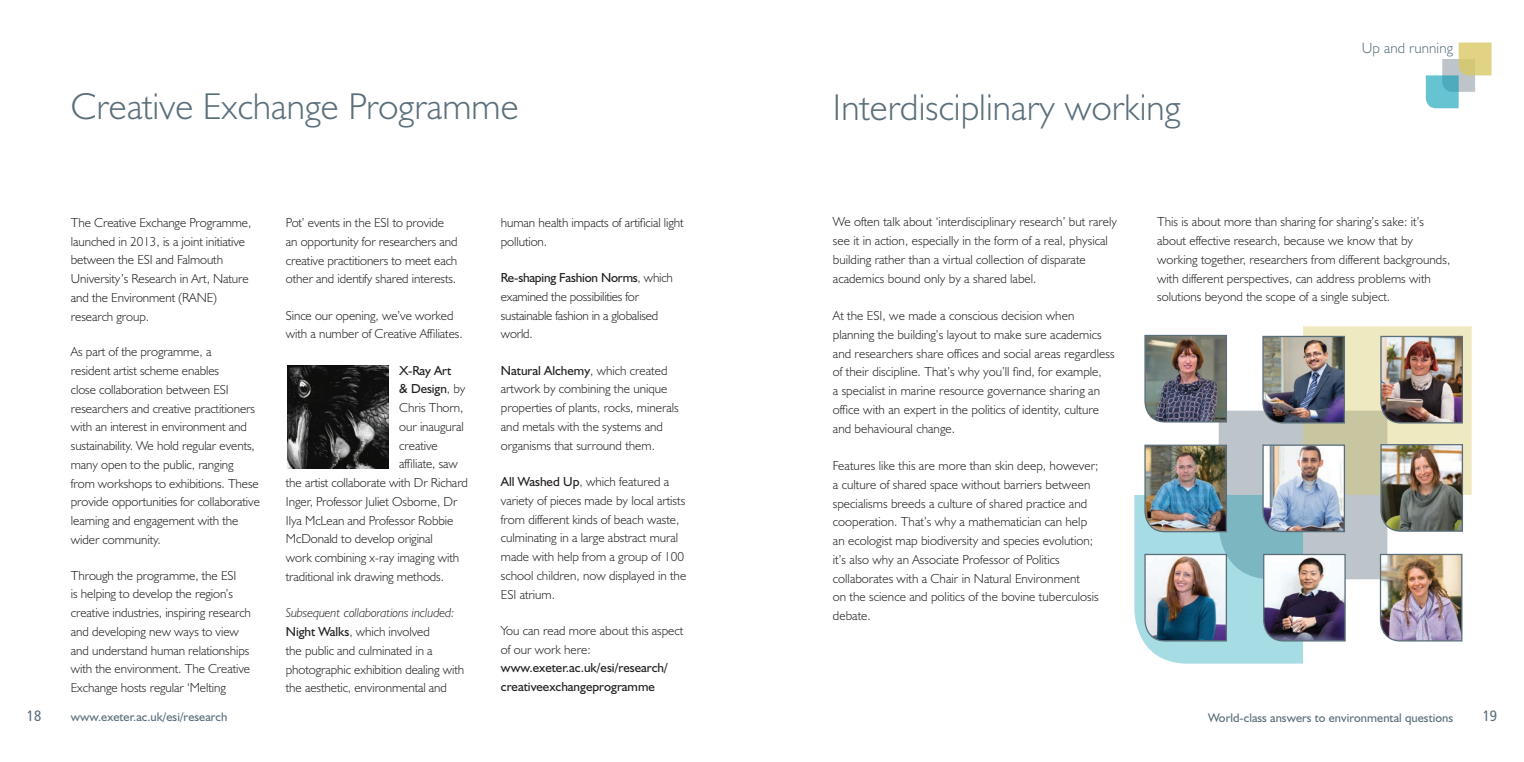
<style>
.page{position:relative;width:1524px;height:762px;background:#fff}
.page>*{position:absolute;margin:0;border:0;box-sizing:border-box;transform-origin:0 0}
.t1{font:300 37.5px "Humanist 521 BT";letter-spacing:.005em;color:#5b6f7b}
.t2{font:300 15px "Humanist 521 BT";letter-spacing:.01em;color:#5b6f7b}
.t3{font:condensed 15px "Frutiger LT";color:#5b6f7b}
.t4{font:300 13.12px/18.8px "Humanist 521 BT";color:#231f20}
.t5{font:13.12px/18.8px "Humanist 521 BT";color:#231f20}
.t6{font:12.5px "Humanist 521 BT";letter-spacing:.005em;color:#5b6f7b}
.s1{font-weight:300}
.s2{font-style:italic}
.s3{font-weight:400}
</style>
<div class="page">
<img style="left:287px;top:365px;width:102px;height:104px">
<svg style="left:1425px;top:43px;width:66px;height:65px"></svg>
<img style="left:1134px;top:326px;width:337px;height:337px">
<h1 class="t1" style="left:71px;top:83px;width:449px">Creative Exchange Programme</h1>
<p class="t4" style="left:71px;top:213px;width:182px">The Creative Exchange Programme, launched in 2013, is a joint initiative between the ESI and Falmouth<br>University’s Research in Art, Nature and the Environment (RANE) research group.</p>
<p class="t4" style="left:71px;top:342px;width:191px">As part of the programme, a<br>resident artist scheme enables<br>close collaboration between ESI researchers and creative practitioners with an interest in environment and sustainability. We hold regular events, many open to the public, ranging from workshops to exhibitions. These provide opportunities for collaborative learning and engagement with the wider community.</p>
<p class="t4" style="left:71px;top:565px;width:182px">Through the programme, the ESI<br>is helping to develop the region’s creative industries, inspiring research and developing new ways to view and understand human relationships with the environment. The Creative Exchange hosts regular ‘Melting</p>
<p class="t4" style="left:286px;top:213px;width:173px">Pot’ events in the ESI to provide an opportunity for researchers and creative practitioners to meet each other and identify shared interests.</p>
<p class="t4" style="left:286px;top:305px;width:178px">Since our opening, we’ve worked with a number of Creative Affiliates.</p>
<p class="t5" style="left:399px;top:360px;width:53px">X-Ray Art</p>
<p class="t5" style="left:399px;top:379px;width:68px">&amp; Design<span class="s1">, by</span></p>
<p class="t4" style="left:399px;top:398px;width:66px">Chris Thorn,</p>
<p class="t4" style="left:399px;top:417px;width:66px">our inaugural</p>
<p class="t4" style="left:399px;top:435px;width:40px">creative</p>
<p class="t4" style="left:399px;top:454px;width:60px">affiliate, saw</p>
<p class="t4" style="left:286px;top:473px;width:184px">the artist collaborate with Dr Richard</p>
<p class="t4" style="left:286px;top:492px;width:173px">Inger, Professor Juliet Osborne, Dr</p>
<p class="t4" style="left:286px;top:510px;width:169px">Ilya McLean and Professor Robbie</p>
<p class="t4" style="left:286px;top:529px;width:149px">McDonald to develop original</p>
<p class="t4" style="left:286px;top:548px;width:175px">work combining x-ray imaging with</p>
<p class="t4" style="left:286px;top:567px;width:160px">traditional ink drawing methods.</p>
<p class="t4" style="left:286px;top:603px;width:180px"><span class="s2">Subsequent collaborations included:<br></span><span class="s3">Night Walks</span>, which involved<br>the public and culminated in a photographic exhibition dealing with the aesthetic, environmental and</p>
<p class="t4" style="left:501px;top:213px;width:184px">human health impacts of artificial light pollution.</p>
<p class="t4" style="left:501px;top:268px;width:173px"><span class="s3">Re-shaping Fashion Norms</span>, which examined the possibilities for sustainable fashion in a globalised world.</p>
<p class="t4" style="left:501px;top:361px;width:179px"><span class="s3">Natural Alchemy</span>, which created artwork by combining the unique properties of plants, rocks, minerals and metals with the systems and organisms that surround them.</p>
<p class="t4" style="left:501px;top:472px;width:187px"><span class="s3">All Washed Up</span>, which featured a variety of pieces made by local artists from different kinds of beach waste, culminating in a large abstract mural made with help from a group of 100 school children, now displayed in the<br>ESI atrium.</p>
<p class="t4" style="left:501px;top:621px;width:184px">You can read more about this aspect of our work here:</p>
<p class="t5" style="left:501px;top:658px;width:168px">www.exeter.ac.uk/esi/research/ creativeexchangeprogramme</p>
<h1 class="t1" style="left:833px;top:85px;width:349px">Interdisciplinary working</h1>
<p class="t2" style="left:1361px;top:38px;width:93px">Up and running</p>
<p class="t4" style="left:833px;top:212px;width:286px">We often talk about ‘interdisciplinary research’ but rarely see it in action, especially in the form of a real, physical building rather than a virtual collection of disparate academics bound only by a shared label.</p>
<p class="t4" style="left:833px;top:306px;width:283px">At the ESI, we made a conscious decision when planning the building’s layout to make sure academics and researchers share offices and social areas regardless of their discipline. That’s why you’ll find, for example,<br>a specialist in marine resource governance sharing an office with an expert in the politics of identity, culture and behavioural change.</p>
<p class="t4" style="left:833px;top:456px;width:267px">Features like this are more than skin deep, however; a culture of shared space without barriers between specialisms breeds a culture of shared practice and cooperation. That’s why a mathematician can help an ecologist map biodiversity and species evolution; it’s also why an Associate Professor of Politics collaborates with a Chair in Natural Environment<br>on the science and politics of the bovine tuberculosis debate.</p>
<p class="t4" style="left:1157px;top:212px;width:295px">This is about more than sharing for sharing’s sake: it’s about effective research, because we know that by working together, researchers from different backgrounds, with different perspectives, can address problems with solutions beyond the scope of a single subject.</p>
<p class="t3" style="left:27px;top:707px;width:16px">18</p>
<p class="t6" style="left:71px;top:709px;width:158px">www.exeter.ac.uk/esi/research</p>
<p class="t6" style="left:1208px;top:710px;width:247px">World-class answers to environmental questions</p>
<p class="t3" style="left:1482px;top:707px;width:16px">19</p>
</div>
